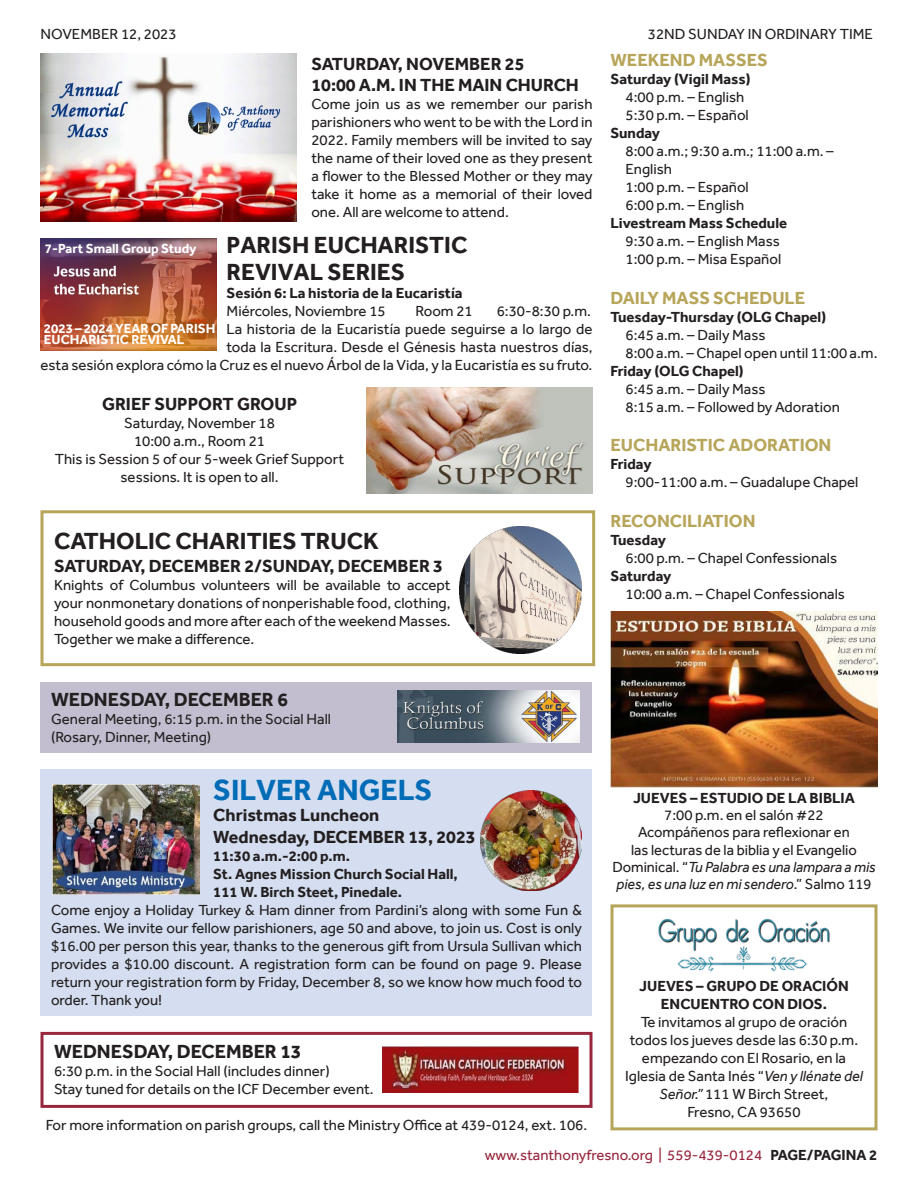
<style>
.page{position:relative;width:918px;height:1188px;background:#fff}
.page>*{position:absolute;margin:0;border:0;box-sizing:border-box;transform-origin:0 0}
.t1{font:700 30px "Effra";color:#006bb6}
.t2{font:700 24px "Effra";color:#231f20}
.t3{font:700 19.5px "Effra";color:#231f20}
.t4{font:700 18px "Effra";color:#231f20}
.t5{font:700 18px "Effra";color:#b7a55a}
.t6{font:15px/18px "Effra";color:#231f20}
.t7{font:700 15px/18px "Effra";color:#231f20;text-align:center}
.t8{font:15px "Effra";color:#98273e}
.t9{font:700 13.5px "Effra";color:#fff}
.s1{font-weight:700}
.s2{font-style:italic}
.s3{font-weight:700;color:#231f20}
</style>
<div class="page">
<img style="left:610px;top:612px;width:268px;height:175px">
<img style="left:658px;top:918px;width:172px;height:54px">
<div style="left:610px;top:904px;width:268px;height:226px;border:3px solid #b7a55a"></div>
<img style="left:40px;top:238px;width:176px;height:113px">
<img style="left:366px;top:387px;width:226px;height:107px">
<img style="left:460px;top:526px;width:121px;height:127px">
<div style="left:40px;top:510px;width:555px;height:156px;border:3px solid #b7a55a"></div>
<div style="left:40px;top:683px;width:552px;height:70px;background:#c3becf"></div>
<img style="left:398px;top:691px;width:181px;height:52px">
<div style="left:40px;top:769px;width:552px;height:246px;background:#d4def0"></div>
<img style="left:53px;top:784px;width:147px;height:111px">
<div style="left:40px;top:1032px;width:552px;height:76px;border:3px solid #98273e"></div>
<img style="left:382px;top:1046px;width:196px;height:47px">
<img style="left:481px;top:790px;width:101px;height:101px">
<img style="left:40px;top:54px;width:257px;height:167px">
<p class="t6" style="left:40px;top:25px;width:138px">NOVEMBER 12, 2023</p>
<p class="t6" style="left:648px;top:25px;width:227px">32ND SUNDAY IN ORDINARY TIME</p>
<p class="t4" style="left:311px;top:53px;width:215px">SATURDAY, NOVEMBER 25</p>
<p class="t4" style="left:311px;top:75px;width:269px">10:00 A.M. IN THE MAIN CHURCH</p>
<p class="t6" style="left:311px;top:95px;width:283px;text-align:justify">Come join us as we remember our parish parishioners who went to be with the Lord in 2022. Family members will be invited to say the name of their loved one as they present a flower to the Blessed Mother or they may take it home as a memorial of their loved one. All are welcome to attend.</p>
<p class="t2" style="left:227px;top:231px;width:242px">PARISH EUCHARISTIC</p>
<p class="t2" style="left:227px;top:258px;width:180px">REVIVAL SERIES</p>
<p class="t7" style="left:227px;top:284px;width:238px">Sesión 6: La historia de la Eucaristía</p>
<p class="t6" style="left:227px;top:302px;width:161px">Miércoles, Noviembre 15</p>
<p class="t6" style="left:415px;top:302px;width:59px">Room 21</p>
<p class="t6" style="left:497px;top:302px;width:96px">6:30-8:30 p.m.</p>
<p class="t6" style="left:40px;top:320px;width:554px;text-align:right">La historia de la Eucaristía puede seguirse a lo largo de<br>toda la Escritura. Desde el Génesis hasta nuestros días,<br>esta sesión explora cómo la Cruz es el nuevo Árbol de la Vida, y la Eucaristía es su fruto.</p>
<p class="t4" style="left:102px;top:393px;width:197px">GRIEF SUPPORT GROUP</p>
<p class="t6" style="left:124px;top:414px;width:152px">Saturday, November 18</p>
<p class="t6" style="left:134px;top:432px;width:132px">10:00 a.m., Room 21</p>
<p class="t6" style="left:55px;top:450px;width:291px;text-align:center">This is Session 5 of our 5-week Grief Support sessions. It is open to all.</p>
<p class="t9" style="left:45px;top:240px;width:153px">7-Part Small Group Study</p>
<p class="t9" style="left:44px;top:320px;width:173px">2023 – 2024 YEAR OF PARISH</p>
<p class="t9" style="left:44px;top:332px;width:142px">EUCHARISTIC REVIVAL</p>
<p class="t2" style="left:54px;top:526px;width:326px">CATHOLIC CHARITIES TRUCK</p>
<p class="t4" style="left:54px;top:555px;width:391px">SATURDAY, DECEMBER 2/SUNDAY, DECEMBER 3</p>
<p class="t6" style="left:54px;top:576px;width:398px;text-align:justify">Knights of Columbus volunteers will be available to accept your nonmonetary donations of nonperishable food, clothing, household goods and more after each of the weekend Masses.<br>Together we make a difference.</p>
<p class="t3" style="left:51px;top:688px;width:238px">WEDNESDAY, DECEMBER 6</p>
<p class="t6" style="left:51px;top:710px;width:282px">General Meeting, 6:15 p.m. in the Social Hall (Rosary, Dinner, Meeting)</p>
<p class="t1" style="left:213px;top:772px;width:221px">SILVER ANGELS</p>
<p class="t4" style="left:213px;top:805px;width:168px">Christmas Luncheon</p>
<p class="t4" style="left:213px;top:826px;width:264px">Wednesday, DECEMBER 13, 2023</p>
<p class="t7" style="left:213px;top:847px;width:138px">11:30 a.m.-2:00 p.m.</p>
<p class="t7" style="left:213px;top:865px;width:246px">St. Agnes Mission Church Social Hall,</p>
<p class="t7" style="left:213px;top:883px;width:190px">111 W. Birch Steet, Pinedale.</p>
<p class="t6" style="left:51px;top:901px;width:533px;text-align:justify">Come enjoy a Holiday Turkey &amp; Ham dinner from Pardini’s along with some Fun &amp; Games. We invite our fellow parishioners, age 50 and above, to join us. Cost is only $16.00 per person this year, thanks to the generous gift from Ursula Sullivan which provides a $10.00 discount. A registration form can be found on page 9. Please return your registration form by Friday, December 8, so we know how much food to order. Thank you!</p>
<p class="t3" style="left:54px;top:1040px;width:249px">WEDNESDAY, DECEMBER 13</p>
<p class="t6" style="left:54px;top:1062px;width:277px">6:30 p.m. in the Social Hall (includes dinner)</p>
<p class="t6" style="left:54px;top:1080px;width:321px">Stay tuned for details on the ICF December event.</p>
<p class="t6" style="left:46px;top:1116px;width:543px">For more information on parish groups, call the Ministry Office at 439-0124, ext. 106.</p>
<p class="t5" style="left:610px;top:49px;width:159px">WEEKEND MASSES</p>
<p class="t6" style="left:626px;top:70px;width:127px;text-indent:-15px"><span class="s1">Saturday (Vigil Mass)<br></span>4:00 p.m. – English<br>5:30 p.m. – Español</p>
<p class="t7" style="left:610px;top:124px;width:51px">Sunday</p>
<p class="t6" style="left:626px;top:142px;width:210px">8:00 a.m.; 9:30 a.m.; 11:00 a.m. –<br>English</p>
<p class="t6" style="left:626px;top:178px;width:125px">1:00 p.m. – Español</p>
<p class="t6" style="left:626px;top:196px;width:120px">6:00 p.m. – English</p>
<p class="t7" style="left:610px;top:214px;width:178px">Livestream Mass Schedule</p>
<p class="t6" style="left:626px;top:232px;width:156px">9:30 a.m. – English Mass</p>
<p class="t6" style="left:626px;top:250px;width:157px">1:00 p.m. – Misa Español</p>
<p class="t5" style="left:610px;top:287px;width:196px">DAILY MASS SCHEDULE</p>
<p class="t7" style="left:610px;top:307px;width:217px">Tuesday-Thursday (OLG Chapel)</p>
<p class="t6" style="left:626px;top:325px;width:142px">6:45 a.m. – Daily Mass</p>
<p class="t6" style="left:626px;top:343px;width:253px">8:00 a.m. – Chapel open until 11:00 a.m.</p>
<p class="t7" style="left:610px;top:361px;width:135px">Friday (OLG Chapel)</p>
<p class="t6" style="left:626px;top:379px;width:142px">6:45 a.m. – Daily Mass</p>
<p class="t6" style="left:626px;top:397px;width:216px">8:15 a.m. – Followed by Adoration</p>
<p class="t5" style="left:610px;top:434px;width:222px">EUCHARISTIC ADORATION</p>
<p class="t6" style="left:626px;top:455px;width:234px;text-indent:-15px"><span class="s1">Friday<br></span>9:00-11:00 a.m. – Guadalupe Chapel</p>
<p class="t5" style="left:610px;top:510px;width:147px">RECONCILIATION</p>
<p class="t6" style="left:626px;top:531px;width:213px;text-indent:-15px"><span class="s1">Tuesday<br></span>6:00 p.m. – Chapel Confessionals</p>
<p class="t6" style="left:626px;top:567px;width:221px;text-indent:-15px"><span class="s1">Saturday<br></span>10:00 a.m. – Chapel Confessionals</p>
<p class="t6" style="left:612px;top:789px;width:265px;line-height:17.2px;text-align:center"><span class="s1">JUEVES – ESTUDIO DE LA BIBLIA<br></span>7:00 p.m. en el salón #22<br>Acompáñenos para reflexionar en<br>las lecturas de la biblia y el Evangelio Dominical. “<span class="s2">Tu Palabra es una lampara a mis pies, es una luz en mi sendero</span>.” Salmo 119</p>
<p class="t7" style="left:639px;top:977px;width:211px">JUEVES – GRUPO DE ORACIÓN<br>ENCUENTRO CON DIOS.</p>
<p class="t6" style="left:625px;top:1013px;width:239px;text-align:center">Te invitamos al grupo de oración todos los jueves desde las 6:30 p.m. empezando con El Rosario, en la<br>Iglesia de Santa Inés “<span class="s2">Ven y llénate del<br>Señor.”</span> 111 W Birch Street,<br>Fresno, CA 93650</p>
<p class="t8" style="left:485px;top:1146px;width:394px">www.stanthonyfresno.org | 559-439-0124 <span class="s3">PAGE/PAGINA 2</span></p>
</div>
